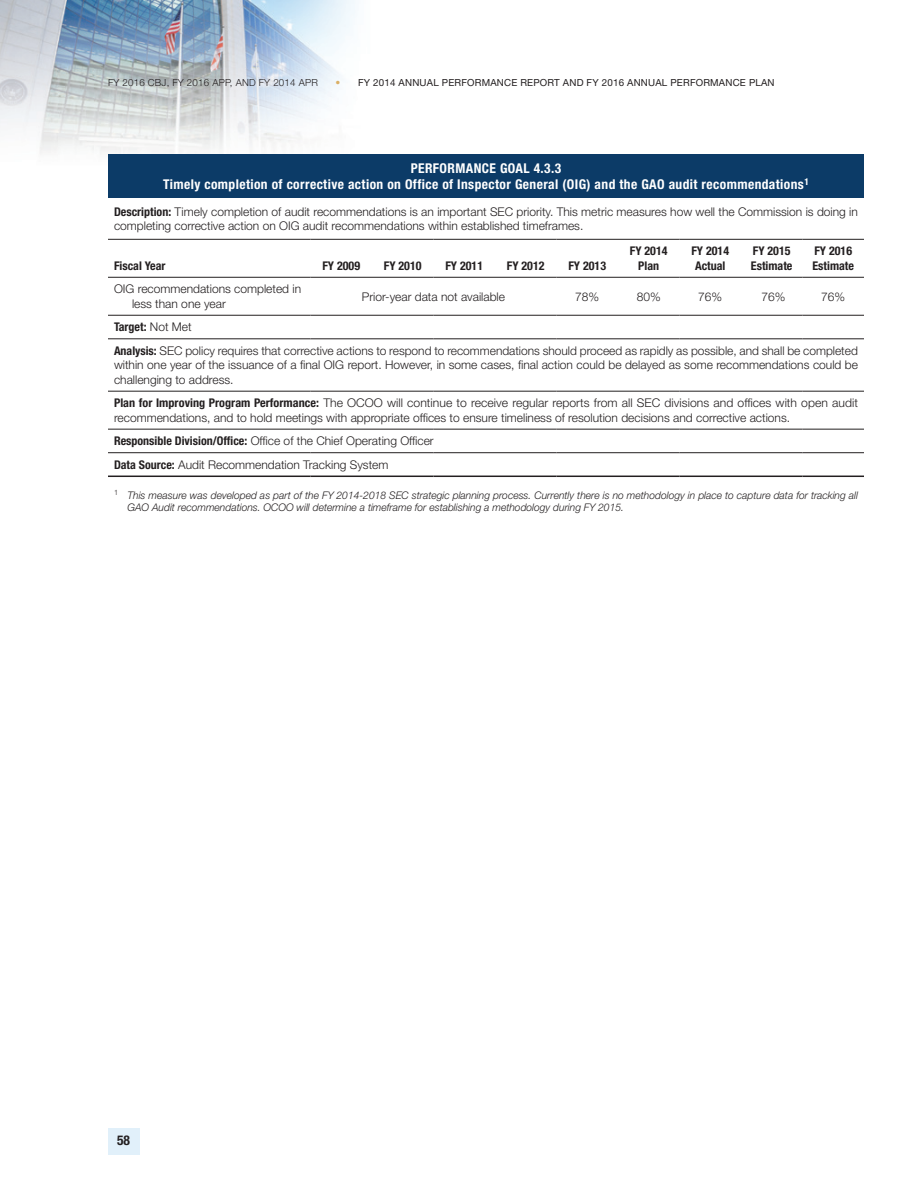
<style>
.page{position:relative;width:918px;height:1188px;background:#fff}
.page>*{position:absolute;margin:0;border:0;box-sizing:border-box;transform-origin:0 0}
.PerfTableTitle{font:700 condensed 13.5px/16.2px "Helvetica Neue LT Std";letter-spacing:.03em;color:#fff;text-align:center}
.t1{font:700 condensed 13.5px "Helvetica Neue LT Std";color:#231f20}
.PerfTableDesc{font:300 12px/14.4px "Helvetica Neue LT Std";color:#231f20}
.Table_ColHead{font:700 condensed 12px/14.4px "Helvetica Neue LT Std";color:#231f20;text-align:center}
.PerfTable_Text{font:300 12px/14.4px "Helvetica Neue LT Std";color:#231f20}
.PerfTableDataSource{font:300 12px "Helvetica Neue LT Std";color:#231f20}
.PerfTable_Text_Cente{font:300 12px "Helvetica Neue LT Std";color:#231f20}
.PerfTableDesc-2{font:700 condensed 12px "Helvetica Neue LT Std";color:#231f20}
.Footnote_Table{font:italic 300 10.5px/12.6px "Helvetica Neue LT Std";color:#231f20}
.t2{font:9.75px "Helvetica Neue LT Std";letter-spacing:.02em;color:#231f20}
.t3{font:300 9.75px "Helvetica Neue LT Std";letter-spacing:.02em;color:#231f20}
.s1{font-weight:300;color:#daaf65}
.s2{font-weight:700;font-stretch:condensed}
.s3{font-weight:300;font-stretch:normal}
</style>
<div class="page">
<img style="left:0;top:0;width:355px;height:154px">
<div style="left:108px;top:154px;width:756px;height:44px;background:#0c3b67"></div>
<svg style="left:108px;top:276px;width:756px;height:1px"></svg>
<hr style="left:108px;top:239px;width:202px;height:1px;background:#231f20">
<hr style="left:310px;top:239px;width:62px;height:1px;background:#231f20">
<hr style="left:372px;top:239px;width:62px;height:1px;background:#231f20">
<hr style="left:434px;top:239px;width:61px;height:1px;background:#231f20">
<hr style="left:495px;top:239px;width:61px;height:1px;background:#231f20">
<hr style="left:556px;top:239px;width:62px;height:1px;background:#231f20">
<hr style="left:618px;top:239px;width:62px;height:1px;background:#231f20">
<hr style="left:680px;top:239px;width:61px;height:1px;background:#231f20">
<hr style="left:741px;top:239px;width:61px;height:1px;background:#231f20">
<hr style="left:802px;top:239px;width:62px;height:1px;background:#231f20">
<hr style="left:108px;top:315px;width:202px;height:1px;background:#231f20">
<hr style="left:310px;top:315px;width:62px;height:1px;background:#231f20">
<hr style="left:372px;top:315px;width:62px;height:1px;background:#231f20">
<hr style="left:434px;top:315px;width:61px;height:1px;background:#231f20">
<hr style="left:495px;top:315px;width:61px;height:1px;background:#231f20">
<hr style="left:556px;top:315px;width:62px;height:1px;background:#231f20">
<hr style="left:618px;top:315px;width:62px;height:1px;background:#231f20">
<hr style="left:680px;top:315px;width:61px;height:1px;background:#231f20">
<hr style="left:741px;top:315px;width:61px;height:1px;background:#231f20">
<hr style="left:802px;top:315px;width:62px;height:1px;background:#231f20">
<hr style="left:108px;top:338px;width:202px;height:1px;background:#231f20">
<hr style="left:310px;top:338px;width:62px;height:1px;background:#231f20">
<hr style="left:372px;top:338px;width:62px;height:1px;background:#231f20">
<hr style="left:434px;top:338px;width:61px;height:1px;background:#231f20">
<hr style="left:495px;top:338px;width:61px;height:1px;background:#231f20">
<hr style="left:556px;top:338px;width:62px;height:1px;background:#231f20">
<hr style="left:618px;top:338px;width:62px;height:1px;background:#231f20">
<hr style="left:680px;top:338px;width:61px;height:1px;background:#231f20">
<hr style="left:741px;top:338px;width:61px;height:1px;background:#231f20">
<hr style="left:802px;top:338px;width:62px;height:1px;background:#231f20">
<hr style="left:108px;top:391px;width:202px;height:1px;background:#231f20">
<hr style="left:310px;top:391px;width:62px;height:1px;background:#231f20">
<hr style="left:372px;top:391px;width:62px;height:1px;background:#231f20">
<hr style="left:434px;top:391px;width:61px;height:1px;background:#231f20">
<hr style="left:495px;top:391px;width:61px;height:1px;background:#231f20">
<hr style="left:556px;top:391px;width:62px;height:1px;background:#231f20">
<hr style="left:618px;top:391px;width:62px;height:1px;background:#231f20">
<hr style="left:680px;top:391px;width:61px;height:1px;background:#231f20">
<hr style="left:741px;top:391px;width:61px;height:1px;background:#231f20">
<hr style="left:802px;top:391px;width:62px;height:1px;background:#231f20">
<hr style="left:108px;top:429px;width:202px;height:1px;background:#231f20">
<hr style="left:310px;top:429px;width:62px;height:1px;background:#231f20">
<hr style="left:372px;top:429px;width:62px;height:1px;background:#231f20">
<hr style="left:434px;top:429px;width:61px;height:1px;background:#231f20">
<hr style="left:495px;top:429px;width:61px;height:1px;background:#231f20">
<hr style="left:556px;top:429px;width:62px;height:1px;background:#231f20">
<hr style="left:618px;top:429px;width:62px;height:1px;background:#231f20">
<hr style="left:680px;top:429px;width:61px;height:1px;background:#231f20">
<hr style="left:741px;top:429px;width:61px;height:1px;background:#231f20">
<hr style="left:802px;top:429px;width:62px;height:1px;background:#231f20">
<hr style="left:108px;top:452px;width:202px;height:1px;background:#231f20">
<hr style="left:310px;top:452px;width:62px;height:1px;background:#231f20">
<hr style="left:372px;top:452px;width:62px;height:1px;background:#231f20">
<hr style="left:434px;top:452px;width:61px;height:1px;background:#231f20">
<hr style="left:495px;top:452px;width:61px;height:1px;background:#231f20">
<hr style="left:556px;top:452px;width:62px;height:1px;background:#231f20">
<hr style="left:618px;top:452px;width:62px;height:1px;background:#231f20">
<hr style="left:680px;top:452px;width:61px;height:1px;background:#231f20">
<hr style="left:741px;top:452px;width:61px;height:1px;background:#231f20">
<hr style="left:802px;top:452px;width:62px;height:1px;background:#231f20">
<hr style="left:108px;top:476px;width:202px;height:1px;background:#231f20">
<hr style="left:310px;top:476px;width:62px;height:1px;background:#231f20">
<hr style="left:372px;top:476px;width:62px;height:1px;background:#231f20">
<hr style="left:434px;top:476px;width:61px;height:1px;background:#231f20">
<hr style="left:495px;top:476px;width:61px;height:1px;background:#231f20">
<hr style="left:556px;top:476px;width:62px;height:1px;background:#231f20">
<hr style="left:618px;top:476px;width:62px;height:1px;background:#231f20">
<hr style="left:680px;top:476px;width:61px;height:1px;background:#231f20">
<hr style="left:741px;top:476px;width:61px;height:1px;background:#231f20">
<hr style="left:802px;top:476px;width:62px;height:1px;background:#231f20">
<hr style="left:108px;top:277px;width:202px;height:1px;background:#231f20">
<hr style="left:310px;top:277px;width:62px;height:1px;background:#231f20">
<hr style="left:372px;top:277px;width:62px;height:1px;background:#231f20">
<hr style="left:434px;top:277px;width:61px;height:1px;background:#231f20">
<hr style="left:495px;top:277px;width:61px;height:1px;background:#231f20">
<hr style="left:556px;top:277px;width:62px;height:1px;background:#231f20">
<hr style="left:618px;top:277px;width:62px;height:1px;background:#231f20">
<hr style="left:680px;top:277px;width:61px;height:1px;background:#231f20">
<hr style="left:741px;top:277px;width:61px;height:1px;background:#231f20">
<hr style="left:802px;top:277px;width:62px;height:1px;background:#231f20">
<div style="left:108px;top:1128px;width:31px;height:26px;background:#e1f0fa"></div>
<p class="t3" style="left:108px;top:76px;width:211px">FY 2016 CBJ, FY 2016 APP, AND FY 2014 APR</p>
<p class="t2" style="left:336px;top:76px;width:441px"><span class="s1">•</span> FY 2014 ANNUAL PERFORMANCE REPORT AND FY 2016 ANNUAL PERFORMANCE PLAN</p>
<p class="PerfTableTitle" style="left:163px;top:160px;width:647px">PERFORMANCE GOAL 4.3.3<br>Timely completion of corrective action on Office of Inspector General (OIG) and the GAO audit recommendations<sup>1</sup></p>
<p class="PerfTableDesc" style="left:114px;top:204px;width:745px"><span class="s2">Description:</span> Timely completion of audit recommendations is an important SEC priority. This metric measures how well the Commission is doing in completing corrective action on OIG audit recommendations within established timeframes.</p>
<p class="Table_ColHead" style="left:114px;top:258px;width:53px">Fiscal Year</p>
<p class="Table_ColHead" style="left:322px;top:258px;width:39px">FY 2009</p>
<p class="Table_ColHead" style="left:384px;top:258px;width:39px">FY 2010</p>
<p class="Table_ColHead" style="left:445px;top:258px;width:39px">FY 2011</p>
<p class="Table_ColHead" style="left:507px;top:258px;width:39px">FY 2012</p>
<p class="Table_ColHead" style="left:568px;top:258px;width:39px">FY 2013</p>
<p class="Table_ColHead" style="left:630px;top:244px;width:39px">FY 2014<br>Plan</p>
<p class="Table_ColHead" style="left:691px;top:244px;width:39px">FY 2014<br>Actual</p>
<p class="Table_ColHead" style="left:751px;top:244px;width:43px;text-align:left">FY 2015<br>Estimate</p>
<p class="Table_ColHead" style="left:812px;top:244px;width:43px;text-align:left">FY 2016<br>Estimate</p>
<p class="PerfTable_Text" style="left:132px;top:282px;width:171px;text-indent:-18px">OIG recommendations completed in less than one year</p>
<p class="PerfTable_Text_Cente" style="left:362px;top:289px;width:145px">Prior-year data not available</p>
<p class="PerfTable_Text_Cente" style="left:575px;top:289px;width:26px">78%</p>
<p class="PerfTable_Text_Cente" style="left:637px;top:289px;width:26px">80%</p>
<p class="PerfTable_Text_Cente" style="left:698px;top:289px;width:26px">76%</p>
<p class="PerfTable_Text_Cente" style="left:761px;top:289px;width:26px">76%</p>
<p class="PerfTable_Text_Cente" style="left:821px;top:289px;width:26px">76%</p>
<p class="PerfTableDesc-2" style="left:114px;top:320px;width:79px">Target: <span class="s3">Not Met</span></p>
<p class="PerfTableDesc" style="left:114px;top:343px;width:746px;text-align:justify"><span class="s2">Analysis:</span> SEC policy requires that corrective actions to respond to recommendations should proceed as rapidly as possible, and shall be completed within one year of the issuance of a final OIG report. However, in some cases, final action could be delayed as some recommendations could be challenging to address.</p>
<p class="PerfTableDesc" style="left:114px;top:396px;width:746px"><span class="s2">Plan for Improving Program Performance:</span> The OCOO will continue to receive regular reports from all SEC divisions and offices with open audit recommendations, and to hold meetings with appropriate offices to ensure timeliness of resolution decisions and corrective actions.</p>
<p class="PerfTableDesc" style="left:114px;top:433px;width:321px"><span class="s2">Responsible Division/Office:</span> Office of the Chief Operating Officer</p>
<p class="PerfTableDataSource" style="left:114px;top:457px;width:276px"><span class="s2">Data Source:</span> Audit Recommendation Tracking System</p>
<p class="Footnote_Table" style="left:128px;top:489px;width:732px;text-indent:-14px"><sup>1</sup> This measure was developed as part of the FY 2014-2018 SEC strategic planning process. Currently there is no methodology in place to capture data for tracking all<br>GAO Audit recommendations. OCOO will determine a timeframe for establishing a methodology during FY 2015.</p>
<p class="t1" style="left:117px;top:1132px;width:14px">58</p>
</div>
